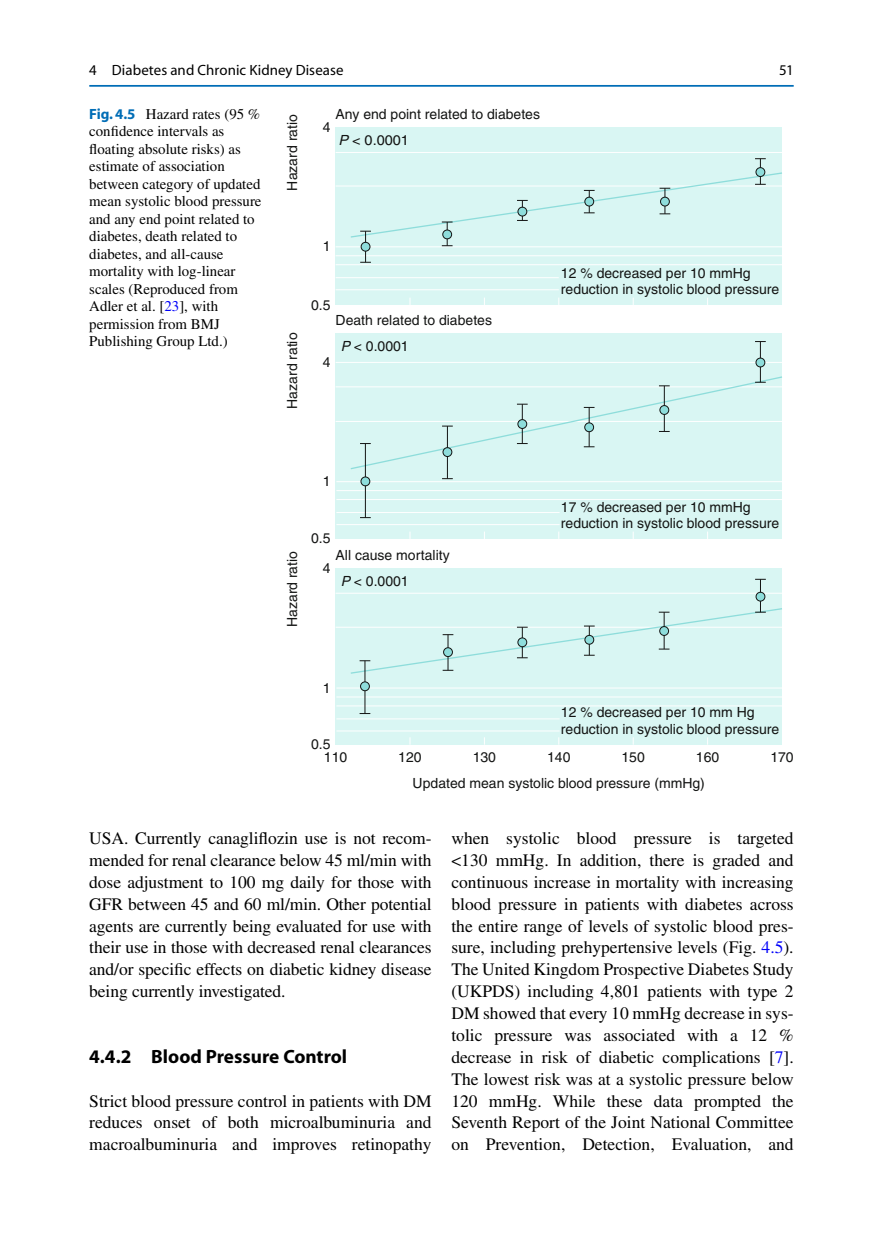
<style>
.page{position:relative;width:883px;height:1260px;background:#fff}
.page>*{position:absolute;margin:0;border:0;box-sizing:border-box;transform-origin:0 0}
.t1{font:700 19.25px "Myriad";color:#000}
.t2{font:17.5px/21.9px "Times";color:#000;text-align:justify}
.t3{font:14.88px/17.5px "Times";color:#000}
.t4{font:14.88px "Myriad";letter-spacing:.005em;color:#000}
.t5{font:14px/16.8px "Helvetica";color:#131413}
.t6{font:14px "Helvetica";color:#131413;scale:1.04 1}
.s1{font-family:"Myriad";font-weight:700;color:#006db6}
.s2{color:#0000fa}
.s3{font-style:italic}
</style>
<div class="page">
<div style="left:336px;top:127px;width:446px;height:178px;background:#d9f6f3"></div>
<hr style="left:336px;top:152px;width:446px;height:1px;background:#fff">
<hr style="left:336px;top:186px;width:446px;height:1px;background:#fff">
<hr style="left:336px;top:246px;width:446px;height:1px;background:#fff">
<hr style="left:336px;top:255px;width:446px;height:1px;background:#fff">
<hr style="left:336px;top:264px;width:446px;height:1px;background:#fff">
<hr style="left:336px;top:277px;width:223px;height:1px;background:#fff">
<hr style="left:336px;top:289px;width:223px;height:1px;background:#fff">
<div style="left:336px;top:333px;width:446px;height:206px;background:#d9f6f3"></div>
<hr style="left:336px;top:362px;width:446px;height:1px;background:#fff">
<hr style="left:336px;top:421px;width:446px;height:1px;background:#fff">
<hr style="left:336px;top:386px;width:446px;height:1px;background:#fff">
<hr style="left:336px;top:481px;width:447px;height:1px;background:#fff">
<hr style="left:336px;top:490px;width:447px;height:1px;background:#fff">
<hr style="left:336px;top:499px;width:447px;height:1px;background:#fff">
<hr style="left:336px;top:512px;width:224px;height:1px;background:#fff">
<hr style="left:336px;top:524px;width:224px;height:1px;background:#fff">
<div style="left:336px;top:568px;width:446px;height:177px;background:#d9f6f3"></div>
<hr style="left:336px;top:593px;width:446px;height:1px;background:#fff">
<hr style="left:336px;top:627px;width:446px;height:1px;background:#fff">
<hr style="left:336px;top:688px;width:447px;height:1px;background:#fff">
<hr style="left:336px;top:697px;width:447px;height:1px;background:#fff">
<hr style="left:336px;top:706px;width:447px;height:1px;background:#fff">
<hr style="left:336px;top:718px;width:224px;height:1px;background:#fff">
<hr style="left:336px;top:731px;width:224px;height:1px;background:#fff">
<hr style="left:365px;top:231px;width:1px;height:31px;background:#131413">
<svg style="left:349px;top:158px;width:433px;height:88px"></svg>
<hr style="left:760px;top:342px;width:1px;height:40px;background:#131413">
<hr style="left:760px;top:579px;width:1px;height:33px;background:#131413">
<svg style="left:349px;top:608px;width:433px;height:67px"></svg>
<hr style="left:365px;top:661px;width:1px;height:53px;background:#131413">
<hr style="left:447px;top:426px;width:1px;height:53px;background:#131413">
<svg style="left:349px;top:375px;width:433px;height:95px"></svg>
<hr style="left:365px;top:444px;width:1px;height:74px;background:#131413">
<div style="left:361px;top:242px;width:9px;height:9px;background:#8edddb;border-radius:50%"></div>
<div style="left:361px;top:242px;width:9px;height:10px;border:1px solid #131413;border-radius:50%"></div>
<div style="left:443px;top:230px;width:9px;height:9px;background:#8edddb;border-radius:50%"></div>
<div style="left:442px;top:230px;width:10px;height:9px;border:1px solid #131413;border-radius:50%"></div>
<div style="left:518px;top:207px;width:9px;height:9px;background:#8edddb;border-radius:50%"></div>
<div style="left:518px;top:207px;width:9px;height:9px;border:1px solid #131413;border-radius:50%"></div>
<div style="left:585px;top:197px;width:9px;height:9px;background:#8edddb;border-radius:50%"></div>
<div style="left:584px;top:197px;width:10px;height:9px;border:1px solid #131413;border-radius:50%"></div>
<div style="left:661px;top:197px;width:8px;height:9px;background:#8edddb;border-radius:50%"></div>
<div style="left:660px;top:197px;width:10px;height:9px;border:1px solid #131413;border-radius:50%"></div>
<div style="left:756px;top:168px;width:9px;height:9px;background:#8edddb;border-radius:50%"></div>
<div style="left:756px;top:167px;width:9px;height:10px;border:1px solid #131413;border-radius:50%"></div>
<div style="left:756px;top:358px;width:9px;height:9px;background:#8edddb;border-radius:50%"></div>
<div style="left:756px;top:358px;width:9px;height:9px;border:1px solid #131413;border-radius:50%"></div>
<div style="left:660px;top:406px;width:9px;height:8px;background:#8edddb;border-radius:50%"></div>
<div style="left:659px;top:405px;width:10px;height:10px;border:1px solid #131413;border-radius:50%"></div>
<div style="left:585px;top:423px;width:9px;height:9px;background:#8edddb;border-radius:50%"></div>
<div style="left:584px;top:422px;width:10px;height:10px;border:1px solid #131413;border-radius:50%"></div>
<div style="left:756px;top:592px;width:9px;height:9px;background:#8edddb;border-radius:50%"></div>
<div style="left:756px;top:592px;width:9px;height:10px;border:1px solid #131413;border-radius:50%"></div>
<div style="left:660px;top:627px;width:9px;height:8px;background:#8edddb;border-radius:50%"></div>
<div style="left:659px;top:626px;width:10px;height:10px;border:1px solid #131413;border-radius:50%"></div>
<div style="left:585px;top:635px;width:9px;height:9px;background:#8edddb;border-radius:50%"></div>
<div style="left:584px;top:635px;width:10px;height:10px;border:1px solid #131413;border-radius:50%"></div>
<div style="left:518px;top:638px;width:9px;height:9px;background:#8edddb;border-radius:50%"></div>
<div style="left:517px;top:637px;width:10px;height:10px;border:1px solid #131413;border-radius:50%"></div>
<div style="left:444px;top:648px;width:8px;height:9px;background:#8edddb;border-radius:50%"></div>
<div style="left:443px;top:647px;width:10px;height:10px;border:1px solid #131413;border-radius:50%"></div>
<div style="left:361px;top:682px;width:8px;height:9px;background:#8edddb;border-radius:50%"></div>
<div style="left:360px;top:681px;width:10px;height:10px;border:1px solid #131413;border-radius:50%"></div>
<div style="left:518px;top:420px;width:9px;height:8px;background:#8edddb;border-radius:50%"></div>
<div style="left:517px;top:419px;width:10px;height:10px;border:1px solid #131413;border-radius:50%"></div>
<div style="left:443px;top:448px;width:9px;height:9px;background:#8edddb;border-radius:50%"></div>
<div style="left:443px;top:447px;width:9px;height:10px;border:1px solid #131413;border-radius:50%"></div>
<div style="left:361px;top:477px;width:9px;height:9px;background:#8edddb;border-radius:50%"></div>
<div style="left:361px;top:477px;width:9px;height:9px;border:1px solid #131413;border-radius:50%"></div>
<hr style="left:89px;top:85px;width:705px;height:2px;background:#006db6">
<p class="t4" style="left:89px;top:64px;width:256px">4 Diabetes and Chronic Kidney Disease</p>
<p class="t3" style="left:89px;top:106px;width:174px"><span class="s1">Fig. 4.5</span> Hazard rates (95 % confidence intervals as floating absolute risks) as estimate of association between category of updated mean systolic blood pressure and any end point related to diabetes, death related to diabetes, and all-cause mortality with log-linear scales (Reproduced from<br>Adler et al. [ <span class="s2">23</span> ], with permission from BMJ<br>Publishing Group Ltd.)</p>
<p class="t5" style="left:285px;top:191px;width:78px;rotate:-90deg">Hazard ratio</p>
<p class="t5" style="left:336px;top:107px;width:206px">Any end point related to diabetes</p>
<p class="t5" style="left:323px;top:120px;width:9px">4</p>
<p class="t6" style="left:338px;top:135px;width:69px"><span class="s3">P</span> &lt; 0.0001</p>
<p class="t5" style="left:323px;top:239px;width:9px">1</p>
<p class="t5" style="left:285px;top:409px;width:78px;rotate:-90deg">Hazard ratio</p>
<p class="t5" style="left:311px;top:298px;width:21px">0.5</p>
<p class="t5" style="left:336px;top:313px;width:158px">Death related to diabetes</p>
<p class="t5" style="left:323px;top:355px;width:9px">4</p>
<p class="t5" style="left:341px;top:339px;width:70px"><span class="s3">P</span> &lt; 0.0001</p>
<p class="t4" style="left:779px;top:64px;width:16px">51</p>
<p class="t5" style="left:561px;top:266px;width:220px">12 % decreased per 10 mmHg reduction in systolic blood pressure</p>
<p class="t5" style="left:323px;top:474px;width:9px">1</p>
<p class="t5" style="left:285px;top:627px;width:78px;rotate:-90deg">Hazard ratio</p>
<p class="t5" style="left:311px;top:525px;width:21px;line-height:29.4px;text-align:right">0.5<br>4</p>
<p class="t5" style="left:336px;top:548px;width:116px">All cause mortality</p>
<p class="t5" style="left:341px;top:574px;width:70px"><span class="s3">P</span> &lt; 0.0001</p>
<p class="t5" style="left:323px;top:681px;width:9px">1</p>
<p class="t5" style="left:561px;top:500px;width:220px">17 % decreased per 10 mmHg reduction in systolic blood pressure</p>
<p class="t5" style="left:561px;top:705px;width:220px">12 % decreased per 10 mm Hg reduction in systolic blood pressure</p>
<p class="t5" style="left:324px;top:739px;width:25px;line-height:12.8px;text-indent:-13px">0.5<br>110</p>
<p class="t5" style="left:398px;top:750px;width:25px">120</p>
<p class="t5" style="left:473px;top:750px;width:25px">130</p>
<p class="t5" style="left:547px;top:750px;width:25px">140</p>
<p class="t5" style="left:622px;top:750px;width:25px">150</p>
<p class="t5" style="left:696px;top:750px;width:25px">160</p>
<p class="t5" style="left:770px;top:750px;width:25px">170</p>
<p class="t5" style="left:413px;top:776px;width:294px">Updated mean systolic blood pressure (mmHg)</p>
<p class="t2" style="left:89px;top:829px;width:344px">USA. Currently canagliflozin use is not recom&shy;mended for renal clearance below 45 ml/min with dose adjustment to 100 mg daily for those with GFR between 45 and 60 ml/min. Other potential agents are currently being evaluated for use with their use in those with decreased renal clearances and/or specific effects on diabetic kidney disease being currently investigated.</p>
<p class="t1" style="left:89px;top:1049px;width:259px">4.4.2 Blood Pressure Control</p>
<p class="t2" style="left:89px;top:1091px;width:344px">Strict blood pressure control in patients with DM reduces onset of both microalbuminuria and macroalbuminuria and improves retinopathy</p>
<p class="t2" style="left:451px;top:829px;width:344px">when systolic blood pressure is targeted &lt;130 mmHg. In addition, there is graded and continuous increase in mortality with increasing blood pressure in patients with diabetes across the entire range of levels of systolic blood pres&shy;sure, including prehypertensive levels (Fig. <span class="s2">4.5</span> ).<br>The United Kingdom Prospective Diabetes Study (UKPDS) including 4,801 patients with type 2<br>DM showed that every 10 mmHg decrease in sys&shy;tolic pressure was associated with a 12 % decrease in risk of diabetic complications [ <span class="s2">7</span> ].<br>The lowest risk was at a systolic pressure below 120 mmHg. While these data prompted the Seventh Report of the Joint National Committee on Prevention, Detection, Evaluation, and</p>
</div>
